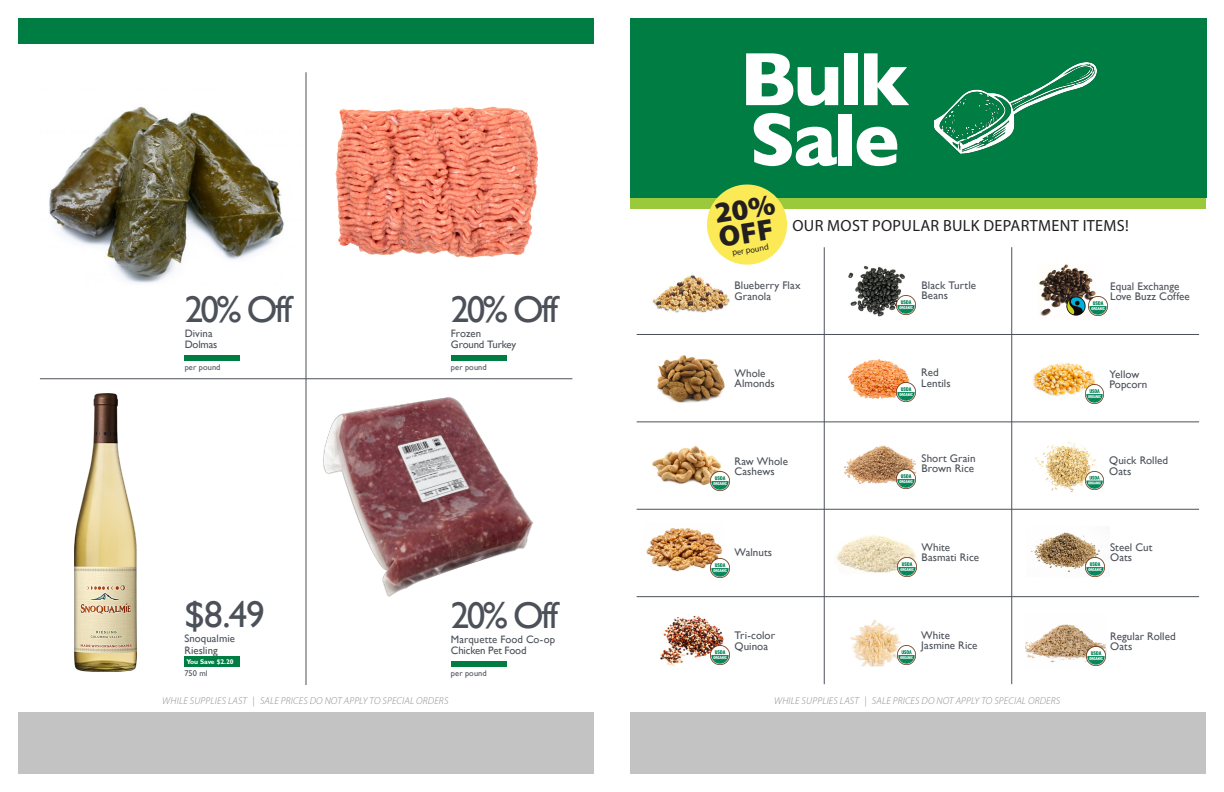
<style>
.page{position:relative;width:1224px;height:792px;background:#fff}
.page>*{position:absolute;margin:0;border:0;box-sizing:border-box;transform-origin:0 0}
.t1{font:800 76.5px "Gill Sans";letter-spacing:-.04em;color:#fff}
.Price{font:37.2px "Gill Sans";letter-spacing:-.065em;color:#4c5159}
.t2{font:16.2px "Myriad Pro";letter-spacing:.02em;color:#231f20}
.Product_Name{font:11.1px "Gill Sans";letter-spacing:.005em;color:#4c5159}
.Product_Name-2{font:10.8px "Gill Sans";color:#4c5159}
.Product_Name-3{font:10.8px "Gill Sans";letter-spacing:-.02em;color:#4c5159}
.t3{font:italic 300 10px "Myriad Pro";letter-spacing:.02em;color:#87898c}
.t4{font:8.4px "Myriad Pro";color:#231f20}
.Third_Level_Informat{font:8.3px "Gill Sans";letter-spacing:.015em;color:#4c5159}
.t5{font:700 6.9px "Gill Sans";letter-spacing:-.015em;color:#fff}
</style>
<div class="page">
<img style="left:646px;top:528px;width:76px;height:44px">
<img style="left:49px;top:106px;width:235px;height:177px">
<div style="left:18px;top:18px;width:576px;height:25px;background:#007d43"></div>
<hr style="left:306px;top:72px;width:1px;height:613px;background:#4c5159">
<hr style="left:40px;top:379px;width:532px;height:1px;background:#4c5159">
<img style="left:335px;top:106px;width:203px;height:152px">
<img style="left:323px;top:397px;width:210px;height:200px">
<img style="left:75px;top:394px;width:62px;height:278px">
<div style="left:451px;top:661px;width:55px;height:5px;background:#007d43"></div>
<div style="left:18px;top:712px;width:576px;height:62px;background:#c2c3c2"></div>
<div style="left:630px;top:712px;width:576px;height:62px;background:#c2c3c2"></div>
<div style="left:185px;top:355px;width:55px;height:5px;background:#007d43"></div>
<div style="left:184px;top:656px;width:56px;height:11px;background:#007d43"></div>
<div style="left:451px;top:355px;width:55px;height:5px;background:#007d43"></div>
<div style="left:630px;top:197px;width:576px;height:12px;background:#9aca3c"></div>
<div style="left:630px;top:18px;width:576px;height:179px;background:#007d43"></div>
<img style="left:935px;top:63px;width:162px;height:91px">
<hr style="left:637px;top:334px;width:562px;height:1px;background:#4c5159">
<img style="left:652px;top:275px;width:78px;height:38px">
<img style="left:657px;top:356px;width:67px;height:47px">
<img style="left:652px;top:445px;width:78px;height:46px">
<img style="left:661px;top:615px;width:62px;height:51px">
<img style="left:710px;top:645px;width:19px;height:19px">
<img style="left:848px;top:265px;width:60px;height:52px">
<img style="left:897px;top:296px;width:19px;height:18px">
<img style="left:848px;top:359px;width:63px;height:43px">
<img style="left:897px;top:383px;width:19px;height:18px">
<img style="left:844px;top:445px;width:73px;height:44px">
<img style="left:897px;top:469px;width:19px;height:19px">
<img style="left:836px;top:535px;width:81px;height:38px">
<img style="left:897px;top:558px;width:19px;height:19px">
<img style="left:850px;top:620px;width:59px;height:47px">
<img style="left:897px;top:646px;width:19px;height:18px">
<img style="left:1038px;top:264px;width:58px;height:52px">
<img style="left:1089px;top:296px;width:19px;height:19px">
<img style="left:1066px;top:296px;width:20px;height:20px">
<img style="left:1035px;top:442px;width:61px;height:50px">
<img style="left:1085px;top:471px;width:19px;height:19px">
<img style="left:1026px;top:624px;width:81px;height:42px">
<img style="left:1086px;top:647px;width:19px;height:18px">
<img style="left:1033px;top:363px;width:63px;height:41px">
<img style="left:1085px;top:384px;width:19px;height:19px">
<img style="left:710px;top:558px;width:19px;height:19px">
<img style="left:1031px;top:532px;width:74px;height:45px">
<img style="left:1086px;top:558px;width:18px;height:18px">
<hr style="left:637px;top:422px;width:562px;height:1px;background:#4c5159">
<hr style="left:637px;top:509px;width:562px;height:1px;background:#4c5159">
<hr style="left:637px;top:596px;width:562px;height:1px;background:#4c5159">
<hr style="left:824px;top:247px;width:1px;height:437px;background:#4c5159">
<hr style="left:1012px;top:247px;width:1px;height:437px;background:#4c5159">
<img style="left:711px;top:471px;width:18px;height:19px">
<svg style="left:704px;top:184px;width:86px;height:81px"></svg>
<p class="Price" style="left:185px;top:288px;width:109px">20% Off</p>
<p class="Product_Name-2" style="left:185px;top:327px;width:29px">Divina</p>
<p class="Product_Name-2" style="left:185px;top:338px;width:34px">Dolmas</p>
<p class="Third_Level_Informat" style="left:185px;top:362px;width:37px">per pound</p>
<p class="Price" style="left:184px;top:593px;width:82px">$8.49</p>
<p class="Product_Name-2" style="left:184px;top:632px;width:52px">Snoqualmie</p>
<p class="Product_Name-2" style="left:184px;top:644px;width:35px">Riesling</p>
<p class="Third_Level_Informat" style="left:184px;top:668px;width:25px">750 ml</p>
<p class="t5" style="left:186px;top:657px;width:49px">You Save $2.20</p>
<p class="Price" style="left:451px;top:288px;width:109px">20% Off</p>
<p class="Product_Name-2" style="left:451px;top:327px;width:32px">Frozen</p>
<p class="Product_Name-3" style="left:451px;top:338px;width:67px">Ground Turkey</p>
<p class="Third_Level_Informat" style="left:451px;top:362px;width:37px">per pound</p>
<p class="Price" style="left:451px;top:594px;width:109px">20% Off</p>
<p class="Product_Name-2" style="left:451px;top:633px;width:106px">Marquette Food Co-op</p>
<p class="Product_Name-2" style="left:451px;top:645px;width:77px">Chicken Pet Food</p>
<p class="Third_Level_Informat" style="left:451px;top:668px;width:37px">per pound</p>
<p class="t3" style="left:162px;top:694px;width:288px">WHILE SUPPLIES LAST | SALE PRICES DO NOT APPLY TO SPECIAL ORDERS</p>
<p class="t1" style="left:740px;top:35px;width:171px">Bulk</p>
<p class="t1" style="left:749px;top:95px;width:152px">Sale</p>
<p class="t2" style="left:792px;top:215px;width:338px">OUR MOST POPULAR BULK DEPARTMENT ITEMS!</p>
<p class="t4" style="left:731px;top:248px;width:38px;rotate:-9deg">per pound</p>
<p class="Product_Name" style="left:735px;top:279px;width:68px">Blueberry Flax</p>
<p class="Product_Name" style="left:735px;top:290px;width:38px">Granola</p>
<p class="Product_Name" style="left:922px;top:279px;width:56px">Black Turtle</p>
<p class="Product_Name" style="left:922px;top:289px;width:28px">Beans</p>
<p class="Product_Name" style="left:1110px;top:280px;width:71px">Equal Exchange</p>
<p class="Product_Name" style="left:1110px;top:290px;width:81px">Love Buzz Coffee</p>
<p class="Product_Name" style="left:735px;top:367px;width:33px">Whole</p>
<p class="Product_Name" style="left:735px;top:377px;width:42px">Almonds</p>
<p class="Product_Name" style="left:921px;top:366px;width:19px">Red</p>
<p class="Product_Name" style="left:921px;top:376px;width:31px">Lentils</p>
<p class="Product_Name" style="left:1109px;top:368px;width:32px">Yellow</p>
<p class="Product_Name" style="left:1109px;top:378px;width:40px">Popcorn</p>
<p class="Product_Name" style="left:735px;top:455px;width:55px">Raw Whole</p>
<p class="Product_Name" style="left:735px;top:465px;width:42px">Cashews</p>
<p class="Product_Name" style="left:922px;top:452px;width:56px">Short Grain</p>
<p class="Product_Name" style="left:922px;top:462px;width:54px">Brown Rice</p>
<p class="Product_Name" style="left:1109px;top:454px;width:60px">Quick Rolled</p>
<p class="Product_Name" style="left:1109px;top:465px;width:24px">Oats</p>
<p class="Product_Name" style="left:735px;top:546px;width:39px">Walnuts</p>
<p class="Product_Name" style="left:922px;top:540px;width:30px">White</p>
<p class="Product_Name" style="left:922px;top:551px;width:59px">Basmati Rice</p>
<p class="Product_Name" style="left:1110px;top:541px;width:44px">Steel Cut</p>
<p class="Product_Name" style="left:1110px;top:551px;width:24px">Oats</p>
<p class="Product_Name" style="left:735px;top:629px;width:42px">Tri-color</p>
<p class="Product_Name" style="left:735px;top:639px;width:35px">Quinoa</p>
<p class="Product_Name" style="left:921px;top:629px;width:30px">White</p>
<p class="Product_Name" style="left:921px;top:639px;width:58px">Jasmine Rice</p>
<p class="Product_Name" style="left:1110px;top:629px;width:67px">Regular Rolled</p>
<p class="Product_Name" style="left:1110px;top:640px;width:24px">Oats</p>
<p class="t3" style="left:774px;top:694px;width:288px">WHILE SUPPLIES LAST | SALE PRICES DO NOT APPLY TO SPECIAL ORDERS</p>
</div>
